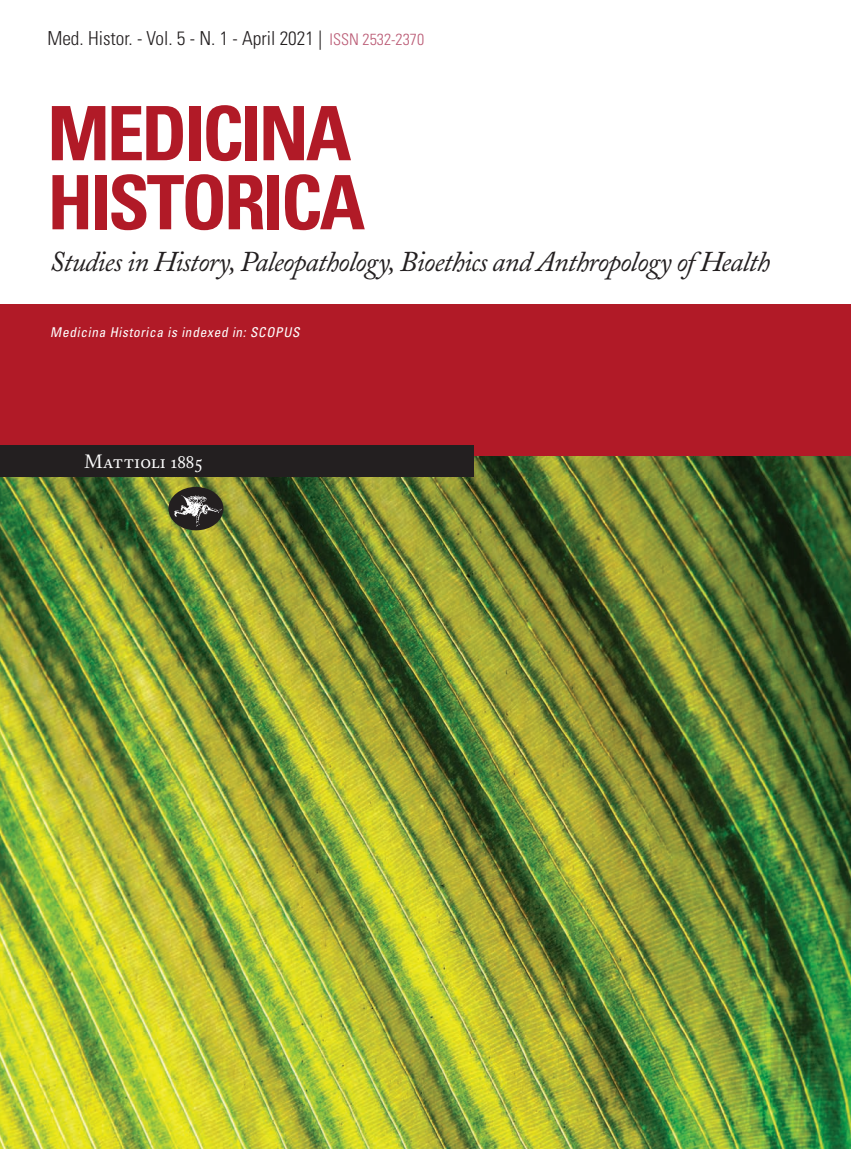
<style>
.page{position:relative;width:851px;height:1149px;background:#fff}
.page>*{position:absolute;margin:0;border:0;box-sizing:border-box;transform-origin:0 0}
.t1{font:700 condensed 75px/69px "Univers";letter-spacing:-.04em;color:#b11a27}
.t2{font:italic 28.5px "Mattioli 1885";letter-spacing:-.03em;color:#231f20}
.t3{font:300 condensed 19.2px "Univers";color:#231f20}
.t4{font:19.2px "Mattioli 1885 Regular SC";color:#fff}
.t5{font:italic condensed 13.5px "Univers";color:#fff}
.s1{font-size:16.05px;color:#bb5c76}
</style>
<div class="page">
<img style="left:0;top:455px;width:850px;height:693px">
<div style="left:0;top:304px;width:850px;height:151px;background:#b11a27"></div>
<div style="left:0;top:445px;width:474px;height:31px;background:#231f20"></div>
<div style="left:168px;top:486px;width:55px;height:44px;background:#231f20;border-radius:50%"></div>
<img style="left:168px;top:495px;width:55px;height:33px">
<p class="t3" style="left:47px;top:27px;width:378px">Med. Histor. - Vol. 5 - N. 1 - April 2021 | <span class="s1">ISSN 2532-2370</span></p>
<h1 class="t1" style="left:47px;top:99px;width:319px">MEDICINA<br>HISTORICA</h1>
<p class="t2" style="left:50px;top:244px;width:721px">Studies in History, Paleopathology, Bioethics and Anthropology of Health</p>
<p class="t5" style="left:50px;top:324px;width:254px">Medicina Historica is indexed in: SCOPUS</p>
<p class="t4" style="left:84px;top:450px;width:120px">Mattioli 1885</p>
</div>
